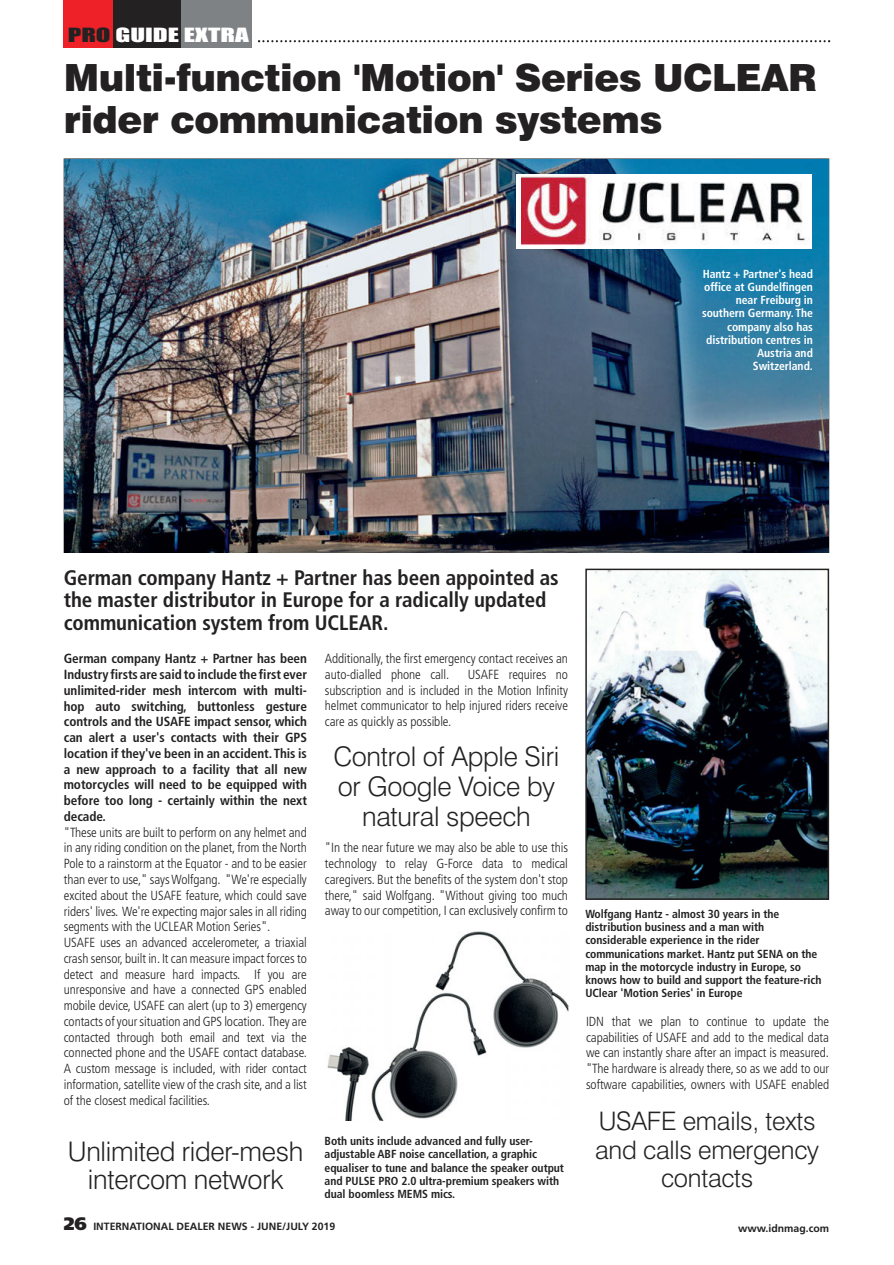
<style>
.page{position:relative;width:894px;height:1265px;background:#fff}
.page>*{position:absolute;margin:0;border:0;box-sizing:border-box;transform-origin:0 0}
.t1{font:900 37.5px/42px "Swiss 721 BT";letter-spacing:-.015em;color:#232122}
.t2{font:300 27px/30px "Swiss 721 BT";letter-spacing:-.01em;color:#232122;text-align:center}
.t3{font:300 25.5px/28.5px "Swiss 721 BT";letter-spacing:-.01em;color:#232122;text-align:center}
.t4{font:700 condensed 21px/22.5px "Frutiger";letter-spacing:-.005em;color:#232122}
.t5{font:18px "Impact";color:#fff;scale:1.5 1}
.t6{font:300 condensed 13.2px/15.8px "Frutiger";letter-spacing:-.005em;color:#232122;text-align:justify}
.t7{font:700 condensed 11.7px/13.2px "Frutiger";letter-spacing:-.005em;color:#232122}
.t8{font:700 condensed 11.7px/13.2px "Frutiger";letter-spacing:-.005em;color:#fff;text-align:right}
.t9{font:700 10.5px "Frutiger";color:#232122}
.s1{color:#232122}
.s2{font-weight:700}
.s3{font-weight:900;font-size:18px}
</style>
<div class="page">
<img style="left:65px;top:159px;width:763px;height:393px">
<div style="left:64px;top:0;width:54px;height:48px;background:#ed2127"></div>
<div style="left:113px;top:0;width:69px;height:48px;background:#232122"></div>
<div style="left:182px;top:0;width:70px;height:48px;background:#7f8285"></div>
<svg style="left:258px;top:40px;width:572px;height:2px"></svg>
<img style="left:588px;top:571px;width:238px;height:325px">
<div style="left:585px;top:568px;width:244px;height:331px;border:2px solid #232122"></div>
<img style="left:521px;top:174px;width:291px;height:74px">
<img style="left:327px;top:931px;width:242px;height:189px">
<p class="t5" style="left:68px;top:24px;width:122px"><span class="s1">PRO</span> GUIDE EXTRA</p>
<p class="t1" style="left:64px;top:60px;width:755px">Multi-function 'Motion' Series UCLEAR rider communication systems</p>
<p class="t8" style="left:702px;top:268px;width:112px">Hantz + Partner's head office at Gundelfingen near Freiburg in southern Germany. The company also has distribution centres in<br>Austria and<br>Switzerland.</p>
<p class="t4" style="left:64px;top:568px;width:497px">German company Hantz + Partner has been appointed as the master distributor in Europe for a radically updated communication system from UCLEAR.</p>
<p class="t6" style="left:64px;top:652px;width:245px;text-align:left"><span class="s2">German company Hantz + Partner has been Industry firsts are said to include the first ever unlimited-rider mesh intercom with multi&shy;hop auto switching, buttonless gesture controls and the USAFE impact sensor, which can alert a user's contacts with their GPS location if they've been in an accident. This is a new approach to a facility that all new motorcycles will need to be equipped with before too long - certainly within the next decade.<br></span>"These units are built to perform on any helmet and in any riding condition on the planet, from the North Pole to a rainstorm at the Equator - and to be easier than ever to use," says Wolfgang. "We're especially excited about the USAFE feature, which could save riders' lives. We're expecting major sales in all riding segments with the UCLEAR Motion Series".<br>USAFE uses an advanced accelerometer, a triaxial crash sensor, built in. It can measure impact forces to detect and measure hard impacts. If you are unresponsive and have a connected GPS enabled mobile device, USAFE can alert (up to 3) emergency contacts of your situation and GPS location. They are contacted through both email and text via the connected phone and the USAFE contact database.<br>A custom message is included, with rider contact information, satellite view of the crash site, and a list of the closest medical facilities.</p>
<p class="t6" style="left:325px;top:651px;width:245px">Additionally, the first emergency contact receives an auto-dialled phone call.</p>
<p class="t6" style="left:325px;top:667px;width:245px;text-indent:143px">USAFE requires no subscription and is included in the Motion Infinity helmet communicator to help injured riders receive care as quickly as possible.</p>
<p class="t2" style="left:333px;top:744px;width:228px">Control of Apple Siri or Google Voice by natural speech</p>
<p class="t6" style="left:325px;top:841px;width:245px">"In the near future we may also be able to use this technology to relay G-Force data to medical caregivers. But the benefits of the system don't stop there," said Wolfgang. "Without giving too much away to our competition, I can exclusively confirm to</p>
<p class="t2" style="left:68px;top:1139px;width:237px;line-height:28.5px">Unlimited rider-mesh intercom network</p>
<p class="t7" style="left:325px;top:1135px;width:241px">Both units include advanced and fully user&shy;adjustable ABF noise cancellation, a graphic equaliser to tune and balance the speaker output and PULSE PRO 2.0 ultra-premium speakers with dual boomless MEMS mics.</p>
<p class="t9" style="left:64px;top:1222px;width:273px"><span class="s3">26</span> INTERNATIONAL DEALER NEWS - JUNE/JULY 2019</p>
<p class="t7" style="left:585px;top:908px;width:238px">Wolfgang Hantz - almost 30 years in the distribution business and a man with considerable experience in the rider communications market. Hantz put SENA on the map in the motorcycle industry in Europe, so knows how to build and support the feature-rich UClear 'Motion Series' in Europe</p>
<p class="t6" style="left:586px;top:1014px;width:245px">IDN that we plan to continue to update the capabilities of USAFE and add to the medical data we can instantly share after an impact is measured. "The hardware is already there, so as we add to our software capabilities, owners with USAFE enabled</p>
<p class="t3" style="left:595px;top:1109px;width:225px">USAFE emails, texts and calls emergency contacts</p>
<p class="t9" style="left:738px;top:1223px;width:93px">www.idnmag.com</p>
</div>
